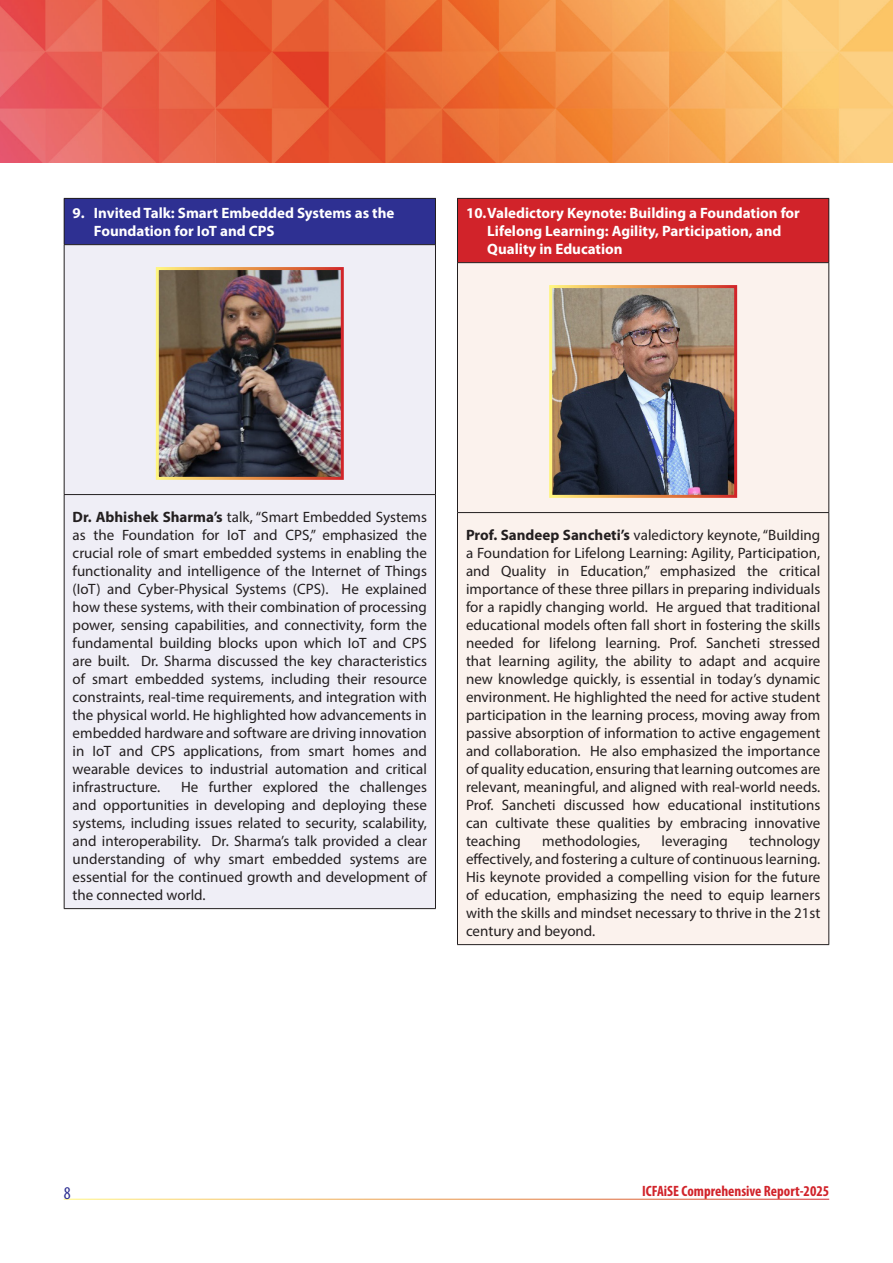
<style>
.page{position:relative;width:893px;height:1263px;background:#fff}
.page>*{position:absolute;margin:0;border:0;box-sizing:border-box;transform-origin:0 0}
.t1{font:condensed 18px "Myriad Pro";color:#2e3092}
.Body_Text{font:15px/18px "Myriad Pro";color:#231f20;text-align:justify}
.SH1{font:700 15px/18px "Myriad Pro";color:#fff}
.t2{font:700 condensed 15px "Myriad Pro";color:#d1232a}
.s1{font-weight:700}
</style>
<div class="page">
<div style="left:64px;top:198px;width:371px;height:47px;background:#2e3092"></div>
<div style="left:65px;top:245px;width:370px;height:663px;background:#efeef6"></div>
<hr style="left:64px;top:198px;width:372px;height:1px;background:#231f20">
<hr style="left:64px;top:199px;width:1px;height:45px;background:#231f20">
<hr style="left:435px;top:199px;width:1px;height:45px;background:#231f20">
<hr style="left:64px;top:244px;width:372px;height:1px;background:#231f20">
<hr style="left:64px;top:245px;width:1px;height:249px;background:#231f20">
<hr style="left:435px;top:245px;width:1px;height:249px;background:#231f20">
<hr style="left:64px;top:494px;width:372px;height:1px;background:#231f20">
<hr style="left:64px;top:495px;width:1px;height:413px;background:#231f20">
<hr style="left:435px;top:495px;width:1px;height:413px;background:#231f20">
<hr style="left:64px;top:908px;width:372px;height:1px;background:#231f20">
<img style="left:160px;top:271px;width:180px;height:205px">
<div style="left:457px;top:198px;width:372px;height:65px;background:#d1232a"></div>
<div style="left:458px;top:263px;width:370px;height:681px;background:#fbf2ed"></div>
<hr style="left:457px;top:198px;width:372px;height:1px;background:#231f20">
<hr style="left:457px;top:199px;width:1px;height:63px;background:#231f20">
<hr style="left:828px;top:199px;width:1px;height:63px;background:#231f20">
<hr style="left:457px;top:262px;width:372px;height:1px;background:#231f20">
<hr style="left:457px;top:263px;width:1px;height:249px;background:#231f20">
<hr style="left:828px;top:263px;width:1px;height:249px;background:#231f20">
<hr style="left:457px;top:512px;width:372px;height:1px;background:#231f20">
<hr style="left:457px;top:513px;width:1px;height:431px;background:#231f20">
<hr style="left:828px;top:513px;width:1px;height:431px;background:#231f20">
<hr style="left:457px;top:944px;width:372px;height:1px;background:#231f20">
<img style="left:553px;top:289px;width:180px;height:205px">
<img style="left:0;top:0;width:892px;height:162px">
<p class="SH1" style="left:94px;top:204px;width:302px;text-indent:-21px">9. Invited Talk: Smart Embedded Systems as the<br>Foundation for IoT and CPS</p>
<p class="SH1" style="left:487px;top:204px;width:314px;text-indent:-21px">10.Valedictory Keynote: Building a Foundation for<br>Lifelong Learning: Agility, Participation, and<br>Quality in Education</p>
<p class="Body_Text" style="left:73px;top:508px;width:356px"><span class="s1">Dr. Abhishek Sharma’s</span> talk, “Smart Embedded Systems as the Foundation for IoT and CPS,” emphasized the crucial role of smart embedded systems in enabling the functionality and intelligence of the Internet of Things (IoT) and Cyber-Physical Systems (CPS). He explained how these systems, with their combination of processing power, sensing capabilities, and connectivity, form the fundamental building blocks upon which IoT and CPS are built. Dr. Sharma discussed the key characteristics of smart embedded systems, including their resource constraints, real-time requirements, and integration with the physical world. He highlighted how advancements in embedded hardware and software are driving innovation in IoT and CPS applications, from smart homes and wearable devices to industrial automation and critical infrastructure.</p>
<p class="Body_Text" style="left:73px;top:778px;width:356px;text-indent:108px">He further explored the challenges and opportunities in developing and deploying these systems, including issues related to security, scalability, and interoperability. Dr. Sharma’s talk provided a clear understanding of why smart embedded systems are essential for the continued growth and development of the connected world.</p>
<p class="Body_Text" style="left:466px;top:526px;width:356px"><span class="s1">Prof. Sandeep Sancheti’s</span> valedictory keynote, “Building a Foundation for Lifelong Learning: Agility, Participation, and Quality in Education,” emphasized the critical importance of these three pillars in preparing individuals for a rapidly changing world. He argued that traditional educational models often fall short in fostering the skills needed for lifelong learning. Prof. Sancheti stressed that learning agility, the ability to adapt and acquire new knowledge quickly, is essential in today’s dynamic environment. He highlighted the need for active student participation in the learning process, moving away from passive absorption of information to active engagement and collaboration. He also emphasized the importance of quality education, ensuring that learning outcomes are relevant, meaningful, and aligned with real-world needs.<br>Prof. Sancheti discussed how educational institutions can cultivate these qualities by embracing innovative teaching</p>
<p class="Body_Text" style="left:466px;top:832px;width:356px;text-indent:283px">technology effectively, and fostering a culture of continuous learning.<br>His keynote provided a compelling vision for the future of education, emphasizing the need to equip learners with the skills and mindset necessary to thrive in the 21st century and beyond.</p>
<p class="Body_Text" style="left:542px;top:832px;width:100px">methodologies,</p>
<p class="Body_Text" style="left:662px;top:832px;width:68px">leveraging</p>
<p class="t1" style="left:64px;top:1182px;width:8px">8</p>
<p class="t2" style="left:642px;top:1181px;width:189px">ICFAiSE Comprehensive Report-2025</p>
</div>
